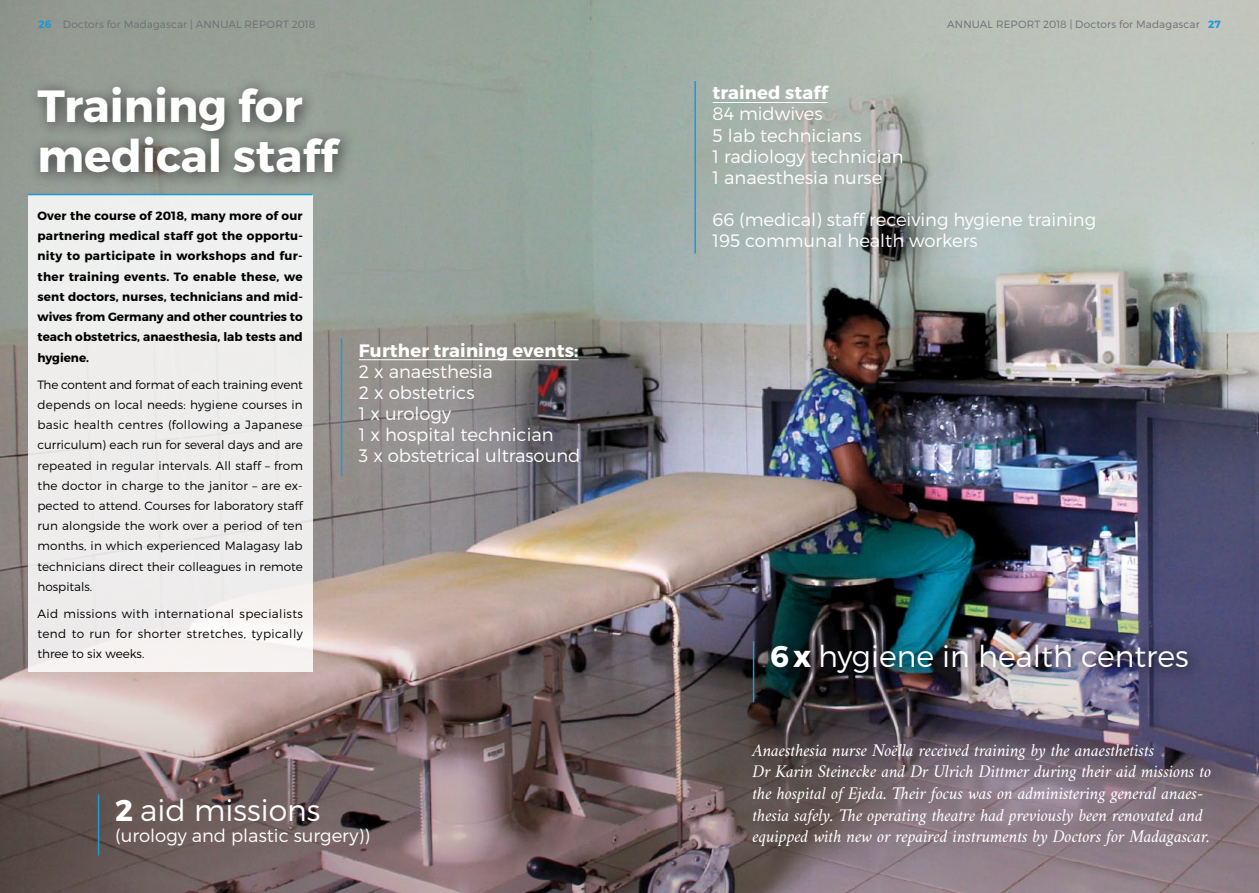
<style>
.page{position:relative;width:1259px;height:893px;background:#fff}
.page>*{position:absolute;margin:0;border:0;box-sizing:border-box;transform-origin:0 0}
.t1{font:700 45px/49.5px "Montserrat";color:#fff}
.t2{font:300 30px "Montserrat";color:#fff}
.t3{font:italic 18px/21.6px "Amiri";letter-spacing:-.01em;color:#fff}
.t4{font:300 18px/21px "Montserrat";color:#fff}
.t5{font:700 18px "Montserrat";letter-spacing:.01em;color:#fff}
.t6{font:300 12px/20.2px "Montserrat";letter-spacing:.01em;color:#000;text-align:justify}
.t7{font:700 12px/20.2px "Montserrat";letter-spacing:.005em;color:#000;text-align:justify}
.t8{font:300 10.5px "Montserrat";letter-spacing:.015em;color:#6d6e71}
.s1{font-weight:700;color:#1c9ad6}
.s2{font-weight:700}
</style>
<div class="page">
<img style="left:0;top:0;width:1259px;height:526px">
<img style="left:0;top:526px;width:1259px;height:367px">
<div style="left:27px;top:76px;width:329px;height:113px;background:#000;opacity:.6"></div>
<div style="left:761px;top:635px;width:443px;height:54px;background:#000;opacity:.8"></div>
<hr style="left:753px;top:641px;width:1px;height:61px;background:#1c9ad6">
<div style="left:106px;top:788px;width:280px;height:73px;background:#887066;opacity:.6"></div>
<hr style="left:98px;top:794px;width:1px;height:61px;background:#1c9ad6">
<div style="left:28px;top:194px;width:285px;height:477px;background:#eeeded"></div>
<hr style="left:28px;top:194px;width:285px;height:1px;background:#1c9ad6">
<hr style="left:359px;top:359px;width:219px;height:1px;background:#fff">
<hr style="left:341px;top:338px;width:1px;height:138px;background:#1c9ad6">
<hr style="left:712px;top:102px;width:115px;height:1px;background:#fff">
<hr style="left:694px;top:81px;width:2px;height:173px;background:#1c9ad6">
<p class="t8" style="left:38px;top:18px;width:278px"><span class="s1">26</span> Doctors for Madagascar | Annual Report 2018</p>
<p class="t8" style="left:947px;top:18px;width:275px">Annual Report 2018 | Doctors for Madagascar <span class="s1">27</span></p>
<h1 class="t1" style="left:37px;top:82px;width:301px">Training for medical staff</h1>
<p class="t7" style="left:37px;top:206px;width:267px">Over the course of 2018, many more of our partnering medical staff got the opportu&shy;nity to participate in workshops and fur&shy;ther training events. To enable these, we sent doctors, nurses, technicians and mid&shy;wives from Germany and other countries to teach obstetrics, anaesthesia, lab tests and hygiene.</p>
<p class="t6" style="left:37px;top:374px;width:267px">The content and format of each training event depends on local needs: hygiene courses in basic health centres (following a Japanese curriculum) each run for several days and are repeated in regular intervals. All staff – from the doctor in charge to the janitor – are ex&shy;pected to attend. Courses for laboratory staff run alongside the work over a period of ten months, in which experienced Malagasy lab technicians direct their colleagues in remote hospitals.</p>
<p class="t6" style="left:37px;top:603px;width:267px">Aid missions with international specialists tend to run for shorter stretches, typically three to six weeks.</p>
<h3 class="t5" style="left:359px;top:339px;width:221px">Further training events:</h3>
<h3 class="t4" style="left:359px;top:361px;width:223px">2 x anaesthesia<br>2 x obstetrics<br>1 x urology<br>1 x hospital technician<br>3 x obstetrical ultrasound</h3>
<h2 class="t2" style="left:115px;top:791px;width:207px"><span class="s2">2</span> aid missions</h2>
<h3 class="t4" style="left:115px;top:824px;width:256px">(urology and plastic surgery))</h3>
<h3 class="t5" style="left:712px;top:82px;width:117px">trained staff</h3>
<h3 class="t4" style="left:712px;top:103px;width:193px">84 midwives<br>5 lab technicians<br>1 radiology technician<br>1 anaesthesia nurse</h3>
<h3 class="t4" style="left:712px;top:208px;width:385px">66 (medical) staff receiving hygiene training<br>195 communal health workers</h3>
<h2 class="t2" style="left:770px;top:638px;width:420px"><span class="s2">6x</span> hygiene in health centres</h2>
<p class="t3" style="left:752px;top:739px;width:460px">Anaesthesia nurse Noëlla received training by the anaesthetists<br>Dr Karin Steinecke and Dr Ulrich Dittmer during their aid missions to the hospital of Ejeda. Their focus was on administering general anaes&shy;thesia safely. The operating theatre had previously been renovated and equipped with new or repaired instruments by Doctors for Madagascar.</p>
</div>
